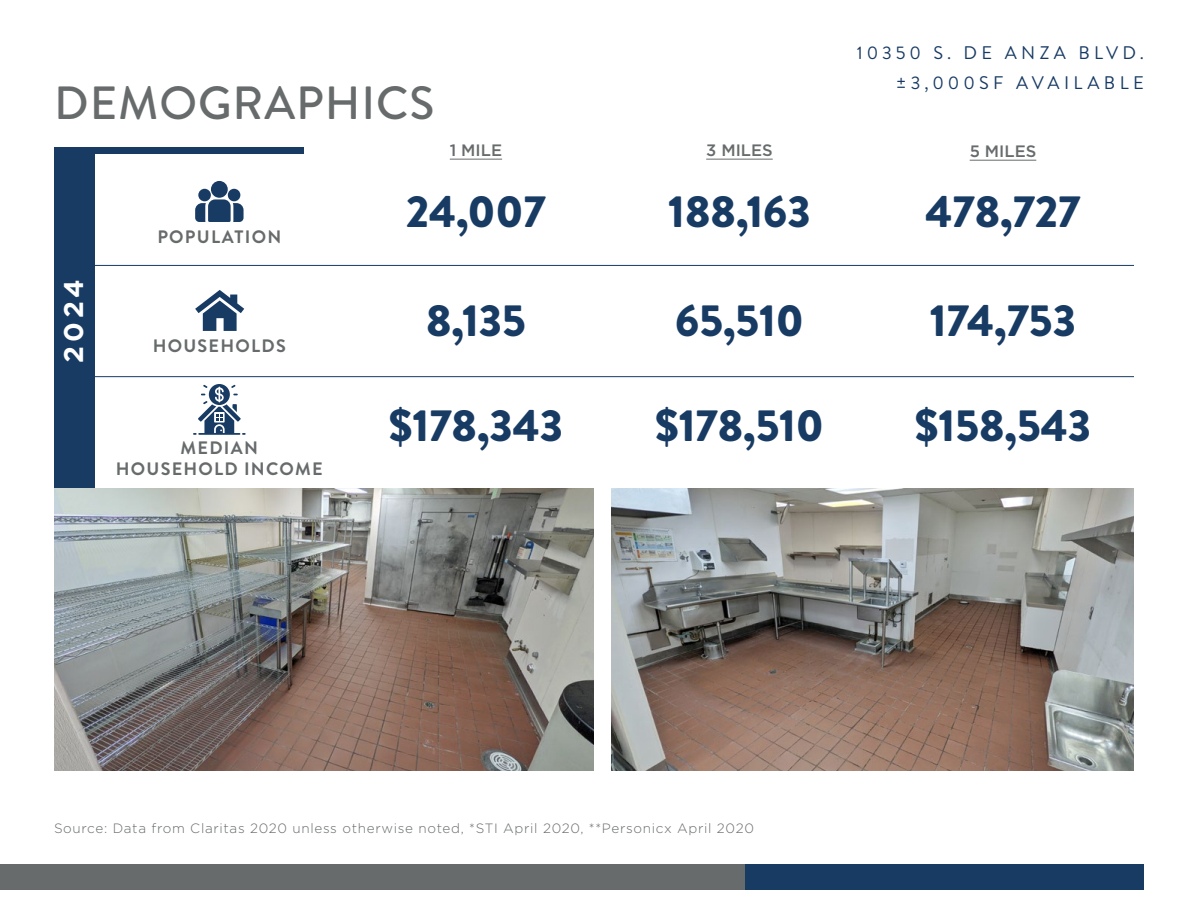
<style>
.page{position:relative;width:1188px;height:918px;background:#fff}
.page>*{position:absolute;margin:0;border:0;box-sizing:border-box;transform-origin:0 0}
.t1{font:500 46.5px "Brandon Grotesque";letter-spacing:.02em;color:#676b6c}
.t2{font:900 45px "Brandon Grotesque";color:#183b64}
.t3{font:700 27px "Gotham";color:#fff}
.t4{font:18.3px/30px "Brandon Grotesque";letter-spacing:.24em;color:#173a64;text-align:right}
.t5{font:700 18px/21px "Brandon Grotesque";letter-spacing:.07em;color:#676b6c;text-align:center}
.t6{font:500 16.5px "Gotham";color:#676b6c}
.t7{font:300 13.5px "Gotham";letter-spacing:.05em;color:#676b6c}
</style>
<div class="page">
<div style="left:0;top:865px;width:745px;height:25px;background:#686b6b"></div>
<div style="left:745px;top:865px;width:399px;height:25px;background:#183b64"></div>
<div style="left:54px;top:147px;width:250px;height:7px;background:#183b64"></div>
<svg style="left:195px;top:181px;width:49px;height:41px"></svg>
<img style="left:54px;top:488px;width:540px;height:282px">
<img style="left:611px;top:488px;width:523px;height:282px">
<div style="left:54px;top:151px;width:40px;height:337px;background:#183b64"></div>
<hr style="left:450px;top:159px;width:52px;height:1px;background:#676b6c">
<hr style="left:706px;top:159px;width:67px;height:1px;background:#676b6c">
<hr style="left:970px;top:160px;width:66px;height:1px;background:#676b6c">
<hr style="left:94px;top:265px;width:1040px;height:1px;background:#183b64">
<hr style="left:94px;top:376px;width:1040px;height:1px;background:#183b64">
<svg style="left:193px;top:384px;width:53px;height:51px"></svg>
<svg style="left:195px;top:290px;width:49px;height:41px"></svg>
<h1 class="t1" style="left:54px;top:71px;width:382px">DEMOGRAPHICS</h1>
<h3 class="t4" style="left:857px;top:38px;width:289px">10350 S. DE ANZA BLVD. ±3,000SF AVAILABLE</h3>
<h3 class="t3" style="left:56px;top:363px;width:86px;rotate:-90deg">2024</h3>
<h3 class="t5" style="left:157px;top:227px;width:125px">POPULATION</h3>
<h3 class="t5" style="left:153px;top:336px;width:135px">HOUSEHOLDS</h3>
<h3 class="t5" style="left:116px;top:437px;width:209px">MEDIAN<br>HOUSEHOLD INCOME</h3>
<p class="t6" style="left:450px;top:140px;width:54px">1 MILE</p>
<p class="t6" style="left:706px;top:140px;width:68px">3 MILES</p>
<p class="t6" style="left:970px;top:141px;width:68px">5 MILES</p>
<h2 class="t2" style="left:406px;top:180px;width:141px">24,007</h2>
<h2 class="t2" style="left:668px;top:180px;width:144px">188,163</h2>
<h2 class="t2" style="left:926px;top:180px;width:156px">478,727</h2>
<h2 class="t2" style="left:426px;top:289px;width:101px">8,135</h2>
<h2 class="t2" style="left:389px;top:393px;width:176px">$178,343</h2>
<h2 class="t2" style="left:675px;top:289px;width:130px">65,510</h2>
<h2 class="t2" style="left:655px;top:393px;width:170px">$178,510</h2>
<h2 class="t2" style="left:930px;top:289px;width:148px">174,753</h2>
<h2 class="t2" style="left:915px;top:393px;width:178px">$158,543</h2>
<p class="t7" style="left:54px;top:819px;width:701px">Source: Data from Claritas 2020 unless otherwise noted, *STI April 2020, **Personicx April 2020</p>
</div>
